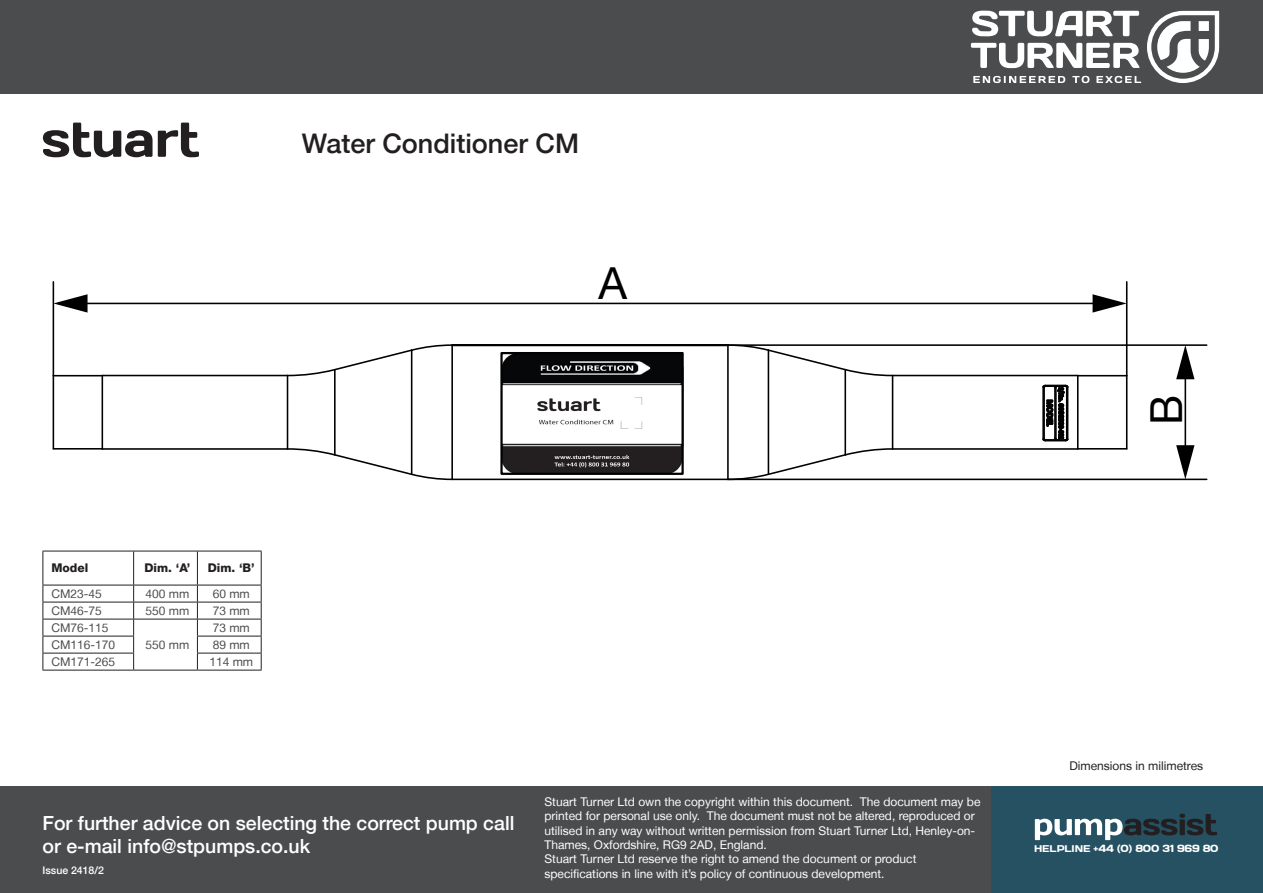
<style>
.page{position:relative;width:1263px;height:893px;background:#fff}
.page>*{position:absolute;margin:0;border:0;box-sizing:border-box;transform-origin:0 0}
.t1{font:44.1px "Helvetica Neue LT";color:#000}
.Text_-_Heading_Main{font:500 27px "Helvetica Neue LT";color:#231f20}
.t2{font:500 19.5px/23.4px "Helvetica Neue LT";color:#fff}
.t3{font:12px/14.4px "Helvetica Neue LT";color:#fff}
.Table_-_Text{font:12px "Helvetica Neue LT";color:#4b4c4d}
.t4{font:12px "Helvetica Neue LT";color:#231f20}
.Table_-_Heading_Dime{font:800 12px "Helvetica Neue LT";color:#231f20}
.t5{font:500 10.5px "Helvetica Neue LT";color:#fff}
.t6{font:10.35px "Days";letter-spacing:-.025em;color:#fff}
.s1{font-size:9.75px}
</style>
<div class="page">
<div style="left:0;top:787px;width:991px;height:106px;background:#4b4c4d"></div>
<div style="left:991px;top:787px;width:272px;height:106px;background:#255162"></div>
<svg style="left:1035px;top:814px;width:182px;height:26px"></svg>
<div style="left:0;top:0;width:1263px;height:94px;background:#4b4c4d"></div>
<svg style="left:972px;top:11px;width:167px;height:25px"></svg>
<svg style="left:971px;top:43px;width:168px;height:25px"></svg>
<svg style="left:973px;top:76px;width:92px;height:7px"></svg>
<svg style="left:1072px;top:76px;width:17px;height:7px"></svg>
<svg style="left:1096px;top:76px;width:45px;height:7px"></svg>
<svg style="left:1147px;top:11px;width:72px;height:72px"></svg>
<hr style="left:287px;top:375px;width:1px;height:74px;background:#000">
<hr style="left:334px;top:370px;width:2px;height:85px;background:#000">
<hr style="left:411px;top:350px;width:1px;height:124px;background:#000">
<hr style="left:451px;top:345px;width:2px;height:134px;background:#000">
<hr style="left:892px;top:375px;width:1px;height:74px;background:#000">
<hr style="left:844px;top:370px;width:2px;height:85px;background:#000">
<hr style="left:768px;top:350px;width:1px;height:124px;background:#000">
<hr style="left:727px;top:345px;width:2px;height:134px;background:#000">
<hr style="left:102px;top:375px;width:1px;height:74px;background:#000">
<hr style="left:53px;top:376px;width:1px;height:73px;background:#000">
<hr style="left:1077px;top:375px;width:1px;height:74px;background:#000">
<hr style="left:1126px;top:376px;width:1px;height:73px;background:#000">
<hr style="left:102px;top:375px;width:185px;height:1px;background:#000">
<hr style="left:102px;top:448px;width:185px;height:2px;background:#000">
<svg style="left:286px;top:447px;width:168px;height:34px"></svg>
<svg style="left:286px;top:344px;width:168px;height:33px"></svg>
<hr style="left:452px;top:344px;width:276px;height:2px;background:#000">
<hr style="left:452px;top:479px;width:276px;height:1px;background:#000">
<hr style="left:892px;top:375px;width:186px;height:1px;background:#000">
<hr style="left:892px;top:448px;width:186px;height:2px;background:#000">
<svg style="left:726px;top:447px;width:168px;height:34px"></svg>
<svg style="left:726px;top:346px;width:168px;height:31px"></svg>
<hr style="left:53px;top:375px;width:49px;height:1px;background:#000">
<hr style="left:53px;top:448px;width:49px;height:2px;background:#000">
<hr style="left:1078px;top:448px;width:49px;height:2px;background:#000">
<hr style="left:1078px;top:375px;width:49px;height:1px;background:#000">
<svg style="left:1042px;top:384px;width:27px;height:58px"></svg>
<img style="left:503px;top:355px;width:178px;height:117px">
<div style="left:500px;top:352px;width:184px;height:123px;border:2px solid #000"></div>
<hr style="left:53px;top:282px;width:1px;height:94px;background:#000">
<hr style="left:1126px;top:282px;width:1px;height:94px;background:#000">
<hr style="left:81px;top:303px;width:1018px;height:1px;background:#000">
<svg style="left:54px;top:294px;width:34px;height:19px"></svg>
<svg style="left:1092px;top:294px;width:34px;height:19px"></svg>
<hr style="left:728px;top:344px;width:479px;height:2px;background:#000">
<hr style="left:728px;top:479px;width:479px;height:1px;background:#000">
<hr style="left:1184px;top:373px;width:2px;height:78px;background:#000">
<svg style="left:1176px;top:345px;width:18px;height:34px"></svg>
<svg style="left:1176px;top:445px;width:18px;height:34px"></svg>
<hr style="left:133px;top:551px;width:1px;height:34px;background:#231f20">
<hr style="left:43px;top:585px;width:91px;height:1px;background:#231f20">
<hr style="left:43px;top:602px;width:91px;height:1px;background:#231f20">
<hr style="left:43px;top:619px;width:91px;height:1px;background:#231f20">
<hr style="left:43px;top:636px;width:91px;height:1px;background:#231f20">
<hr style="left:43px;top:653px;width:91px;height:1px;background:#231f20">
<hr style="left:43px;top:670px;width:91px;height:1px;background:#231f20">
<hr style="left:197px;top:585px;width:65px;height:1px;background:#231f20">
<hr style="left:197px;top:602px;width:65px;height:1px;background:#231f20">
<hr style="left:197px;top:619px;width:65px;height:1px;background:#231f20">
<hr style="left:197px;top:636px;width:65px;height:1px;background:#231f20">
<hr style="left:197px;top:670px;width:65px;height:1px;background:#231f20">
<hr style="left:134px;top:585px;width:63px;height:1px;background:#231f20">
<hr style="left:43px;top:551px;width:91px;height:1px;background:#231f20">
<hr style="left:43px;top:551px;width:1px;height:34px;background:#231f20">
<hr style="left:134px;top:551px;width:63px;height:1px;background:#231f20">
<hr style="left:197px;top:551px;width:65px;height:1px;background:#231f20">
<svg style="left:43px;top:585px;width:1px;height:85px"></svg>
<hr style="left:197px;top:653px;width:65px;height:1px;background:#231f20">
<svg style="left:261px;top:585px;width:1px;height:85px"></svg>
<hr style="left:197px;top:551px;width:1px;height:34px;background:#231f20">
<hr style="left:261px;top:551px;width:1px;height:34px;background:#231f20">
<hr style="left:134px;top:602px;width:63px;height:1px;background:#231f20">
<hr style="left:134px;top:619px;width:63px;height:1px;background:#231f20">
<svg style="left:133px;top:585px;width:1px;height:85px"></svg>
<svg style="left:197px;top:585px;width:1px;height:85px"></svg>
<hr style="left:134px;top:670px;width:63px;height:1px;background:#231f20">
<svg style="left:43px;top:123px;width:156px;height:34px"></svg>
<p class="Text_-_Heading_Main" style="left:302px;top:127px;width:279px">Water Conditioner CM</p>
<p class="t1" style="left:598px;top:257px;width:30px">A</p>
<p class="t1" style="left:1140px;top:425px;width:32px;rotate:-90deg">B</p>
<p class="Table_-_Heading_Dime" style="left:51px;top:561px;width:38px">Model</p>
<p class="Table_-_Heading_Dime" style="left:144px;top:561px;width:48px">Dim. ‘A’</p>
<p class="Table_-_Heading_Dime" style="left:208px;top:561px;width:49px">Dim. ‘B’</p>
<p class="Table_-_Text" style="left:51px;top:586px;width:52px">CM23-45</p>
<p class="Table_-_Text" style="left:146px;top:586px;width:45px">400 mm</p>
<p class="Table_-_Text" style="left:213px;top:586px;width:39px">60 mm</p>
<p class="Table_-_Text" style="left:51px;top:603px;width:52px">CM46-75</p>
<p class="Table_-_Text" style="left:146px;top:603px;width:45px">550 mm</p>
<p class="Table_-_Text" style="left:213px;top:603px;width:39px">73 mm</p>
<p class="Table_-_Text" style="left:51px;top:620px;width:59px">CM76-115</p>
<p class="Table_-_Text" style="left:146px;top:637px;width:45px">550 mm</p>
<p class="Table_-_Text" style="left:213px;top:620px;width:39px">73 mm</p>
<p class="Table_-_Text" style="left:51px;top:637px;width:65px">CM116-170</p>
<p class="Table_-_Text" style="left:213px;top:637px;width:39px">89 mm</p>
<p class="Table_-_Text" style="left:51px;top:654px;width:65px">CM171-265</p>
<p class="Table_-_Text" style="left:209px;top:654px;width:45px">114 mm</p>
<h3 class="t2" style="left:43px;top:811px;width:473px">For further advice on selecting the correct pump call or e-mail info@stpumps.co.uk</h3>
<p class="t5" style="left:43px;top:864px;width:63px">Issue 2418/2</p>
<p class="t3" style="left:544px;top:794px;width:437px">Stuart Turner Ltd own the copyright within this document. The document may be printed for personal use only. The document must not be altered, reproduced or utilised in any way without written permission from Stuart Turner Ltd, Henley-on-Thames, Oxfordshire, RG9 2AD, England.<br>Stuart Turner Ltd reserve the right to amend the document or product specifications in line with it’s policy of continuous development.</p>
<p class="t4" style="left:1069px;top:758px;width:135px">Dimensions in milimetres</p>
<p class="t6" style="left:1034px;top:841px;width:186px"><span class="s1">HELPLINE</span> +44 (0) 800 31 969 80</p>
</div>
